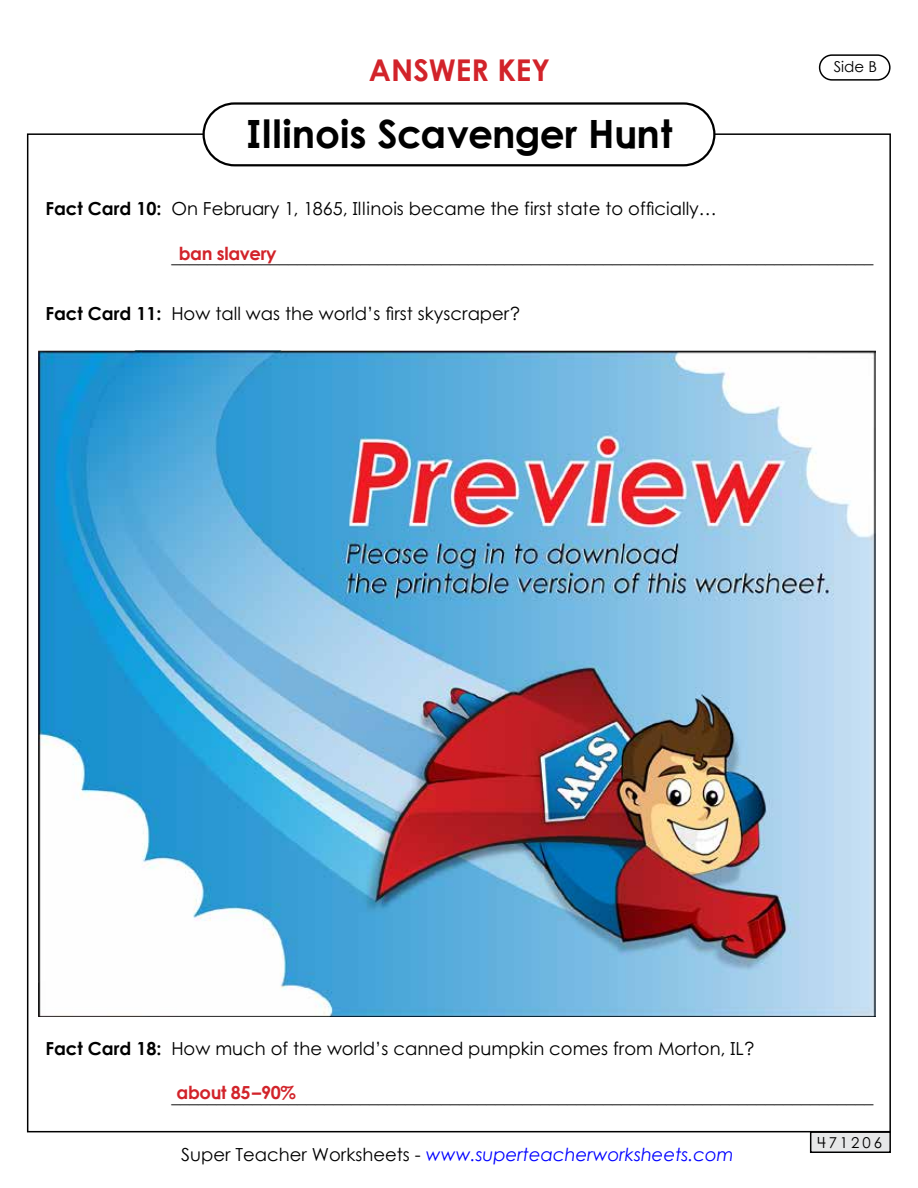
<style>
.page{position:relative;width:918px;height:1188px;background:#fff}
.page>*{position:absolute;margin:0;border:0;box-sizing:border-box;transform-origin:0 0}
.t1{font:700 39px "Century STW4";color:#000}
.t2{font:700 30px "Century Gothic 2";color:#d2232a}
.t3{font:18px "Century STW4";color:#000}
.t4{font:italic 18px "Century Gothic 2";color:#00f}
.t5{font:700 18px "Century STW4";letter-spacing:-.02em;color:#d2232a}
.t6{font:15px "Century STW4";letter-spacing:.2em;color:#000}
.t7{font:15px "Century Gothic 2";color:#000}
.s1{font-weight:700}
.s2{font-style:normal;color:#000}
</style>
<div class="page">
<div style="left:819px;top:54px;width:72px;height:27px;border:2px solid #000;border-radius:12px"></div>
<div style="left:811px;top:1132px;width:79px;height:20px;background:#e6e7e8"></div>
<div style="left:810px;top:1131px;width:81px;height:22px;border:2px solid #000"></div>
<div style="left:203px;top:102px;width:513px;height:64px;border:2px solid #000;border-radius:31px"></div>
<img style="left:39px;top:351px;width:837px;height:666px">
<h2 class="t2" style="left:369px;top:47px;width:183px">ANSWER KEY</h2>
<p class="t7" style="left:834px;top:56px;width:45px">Side B</p>
<h1 class="t1" style="left:246px;top:104px;width:428px">Illinois Scavenger Hunt</h1>
<p class="t3" style="left:45px;top:196px;width:673px"><span class="s1">Fact Card 10:</span> On February 1, 1865, Illinois became the first state to officially…</p>
<p class="t5" style="left:179px;top:240px;width:99px">ban slavery</p>
<p class="t3" style="left:171px;top:244px;width:703px">______________________________________________________________________________</p>
<p class="t3" style="left:45px;top:301px;width:476px"><span class="s1">Fact Card 11:</span> How tall was the world’s first skyscraper?</p>
<p class="t3" style="left:45px;top:1036px;width:711px"><span class="s1">Fact Card 18:</span> How much of the world’s canned pumpkin comes from Morton, IL?</p>
<p class="t5" style="left:177px;top:1079px;width:121px">about 85–90%</p>
<p class="t3" style="left:171px;top:1084px;width:703px">______________________________________________________________________________</p>
<p class="t4" style="left:181px;top:1142px;width:554px"><span class="s2">Super Teacher Worksheets -</span> www.superteacherworksheets.com</p>
<p class="t6" style="left:817px;top:1132px;width:66px">471206</p>
</div>
